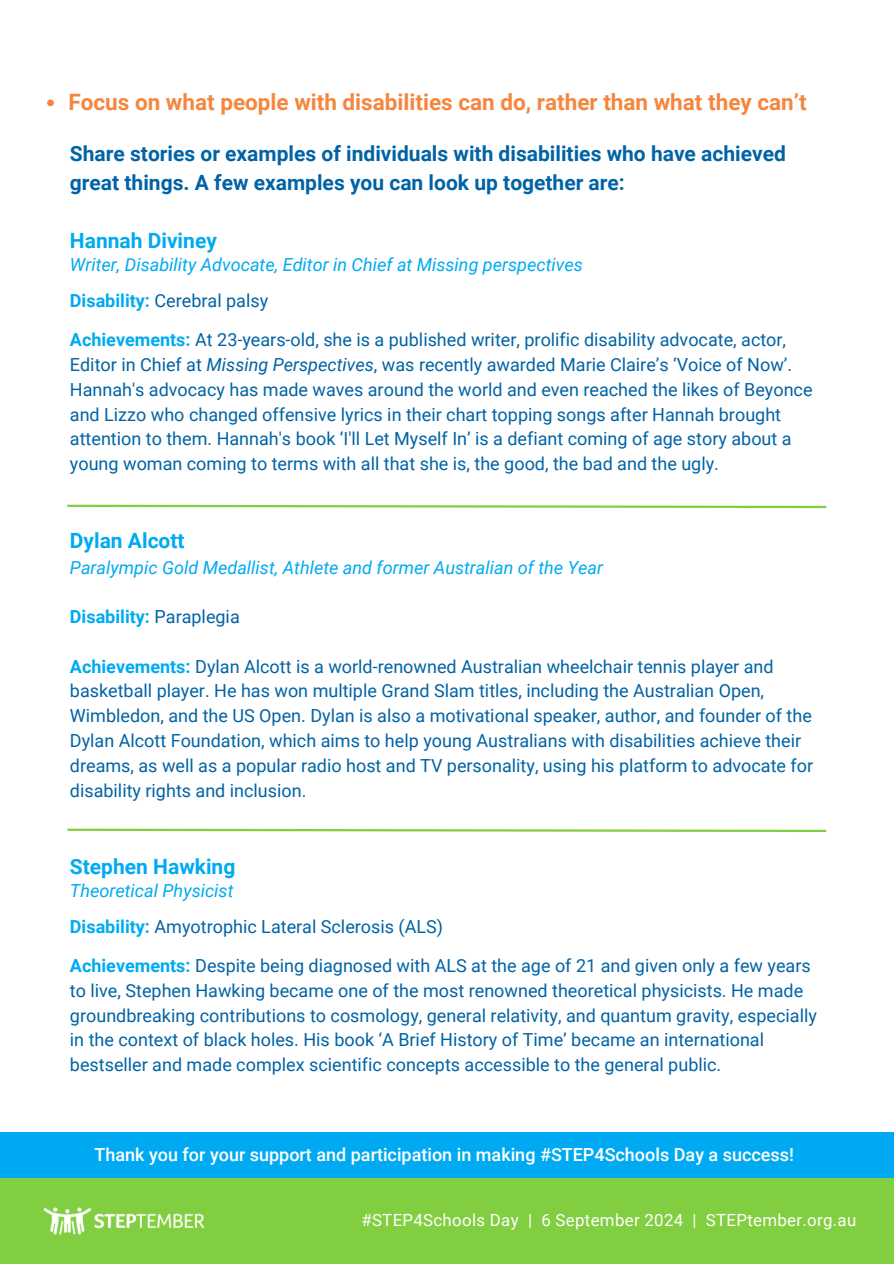
<style>
.page{position:relative;width:894px;height:1264px;background:#fff}
.page>*{position:absolute;margin:0;border:0;box-sizing:border-box;transform-origin:0 0}
.t1{font:700 22.5px "Roboto";color:#f6863e}
.t2{font:700 21px/29.2px "Roboto";color:#0063a5}
.t3{font:700 21px "Roboto";color:#00aaf2}
.t4{font:18px/24.8px "Roboto";color:#0063a5}
.t5{font:italic 18px "Roboto";color:#00aaf2}
.t6{font:500 18px "Roboto";color:#fff}
.t7{font:700 18px "Roboto";color:#00aaf2}
.t8{font:16.8px "Roboto";letter-spacing:.02em;color:#fff}
.s1{font-weight:700;color:#00aaf2}
.s2{font-style:italic}
.s3{font-weight:400;color:#0063a5}
</style>
<div class="page">
<div style="left:0;top:1132px;width:893px;height:46px;background:#00aaf2"></div>
<div style="left:0;top:1178px;width:893px;height:85px;background:#82ce41"></div>
<img style="left:43px;top:1207px;width:162px;height:28px">
<svg style="left:47px;top:99px;width:7px;height:7px"></svg>
<svg style="left:67px;top:504px;width:760px;height:5px"></svg>
<svg style="left:67px;top:828px;width:760px;height:4px"></svg>
<p class="t1" style="left:68px;top:89px;width:739px">Focus on what people with disabilities can do, rather than what they can’t</p>
<p class="t2" style="left:70px;top:139px;width:717px">Share stories or examples of individuals with disabilities who have achieved great things. A few examples you can look up together are:</p>
<p class="t3" style="left:70px;top:229px;width:148px">Hannah Diviney</p>
<p class="t5" style="left:70px;top:254px;width:514px">Writer, Disability Advocate, Editor in Chief at Missing perspectives</p>
<p class="t4" style="left:70px;top:288px;width:200px"><span class="s1">Disability:</span> Cerebral palsy</p>
<p class="t4" style="left:70px;top:328px;width:744px"><span class="s1">Achievements:</span> At 23-years-old, she is a published writer, prolific disability advocate, actor, Editor in Chief at <span class="s2">Missing Perspectives</span>, was recently awarded Marie Claire’s ‘Voice of Now’.<br>Hannah's advocacy has made waves around the world and even reached the likes of Beyonce and Lizzo who changed offensive lyrics in their chart topping songs after Hannah brought attention to them. Hannah's book ‘I'll Let Myself In’ is a defiant coming of age story about a young woman coming to terms with all that she is, the good, the bad and the ugly.</p>
<p class="t3" style="left:70px;top:528px;width:116px">Dylan Alcott</p>
<p class="t5" style="left:70px;top:557px;width:534px">Paralympic Gold Medallist, Athlete and former Australian of the Year</p>
<p class="t7" style="left:70px;top:606px;width:171px">Disability: <span class="s3">Paraplegia</span></p>
<p class="t4" style="left:70px;top:654px;width:744px"><span class="s1">Achievements:</span> Dylan Alcott is a world-renowned Australian wheelchair tennis player and basketball player. He has won multiple Grand Slam titles, including the Australian Open, Wimbledon, and the US Open. Dylan is also a motivational speaker, author, and founder of the Dylan Alcott Foundation, which aims to help young Australians with disabilities achieve their dreams, as well as a popular radio host and TV personality, using his platform to advocate for disability rights and inclusion.</p>
<p class="t3" style="left:70px;top:854px;width:167px">Stephen Hawking</p>
<p class="t5" style="left:70px;top:880px;width:165px">Theoretical Physicist</p>
<h3 class="t4" style="left:70px;top:914px;width:374px"><span class="s1">Disability:</span> Amyotrophic Lateral Sclerosis (ALS)</h3>
<p class="t4" style="left:70px;top:953px;width:748px"><span class="s1">Achievements:</span> Despite being diagnosed with ALS at the age of 21 and given only a few years to live, Stephen Hawking became one of the most renowned theoretical physicists. He made groundbreaking contributions to cosmology, general relativity, and quantum gravity, especially in the context of black holes. His book ‘A Brief History of Time’ became an international bestseller and made complex scientific concepts accessible to the general public.</p>
<h1 class="t6" style="left:94px;top:1144px;width:700px">Thank you for your support and participation in making #STEP4Schools Day a success!</h1>
<p class="t8" style="left:361px;top:1210px;width:496px">#STEP4Schools Day | 6 September 2024 | STEPtember.org.au</p>
</div>
